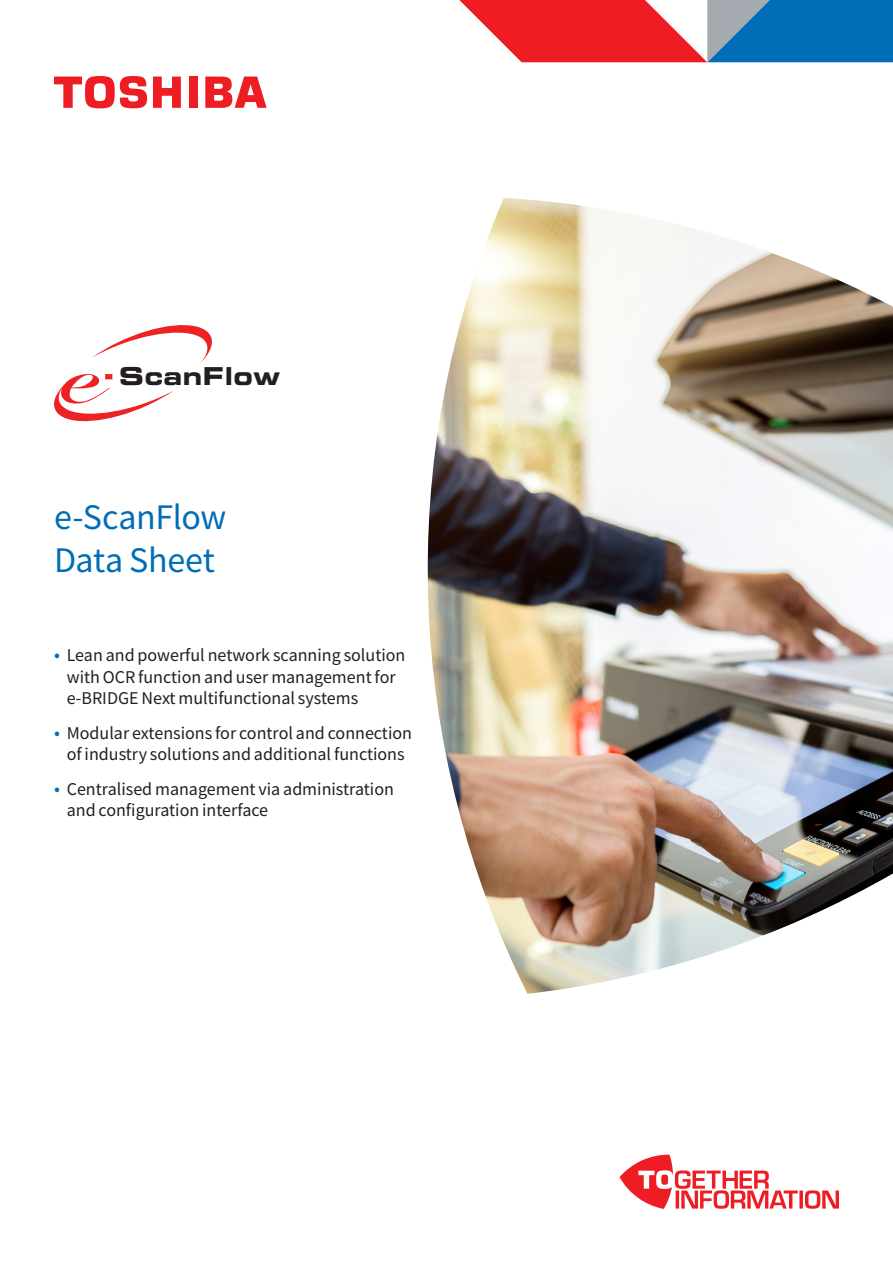
<style>
.page{position:relative;width:893px;height:1263px;background:#fff}
.page>*{position:absolute;margin:0;border:0;box-sizing:border-box;transform-origin:0 0}
.Headline_Cover_Page{font:36px/43.2px "Toshiba Sans";letter-spacing:-.01em;color:#006db7}
.t1{font:24.75px "Eurostile Bold Extended Two";color:#231f20}
.t2{font:18px/21.6px "Toshiba Sans";color:#231f20}
.s1{font-size:19.5px;color:#006db7}
</style>
<div class="page">
<div style="left:189px;top:77px;width:8px;height:31px;background:#ee1d23"></div>
<svg style="left:153px;top:77px;width:28px;height:31px"></svg>
<svg style="left:205px;top:77px;width:62px;height:31px"></svg>
<svg style="left:54px;top:76px;width:93px;height:32px"></svg>
<svg style="left:459px;top:0;width:434px;height:62px;background:#966481"></svg>
<svg style="left:620px;top:1155px;width:219px;height:54px"></svg>
<img style="left:427px;top:198px;width:466px;height:796px">
<svg style="left:92px;top:325px;width:120px;height:39px"></svg>
<svg style="left:54px;top:373px;width:120px;height:48px"></svg>
<p class="t1" style="left:119px;top:358px;width:163px">ScanFlow</p>
<p class="Headline_Cover_Page" style="left:54px;top:495px;width:174px">e-ScanFlow<br>Data Sheet</p>
<p class="t2" style="left:67px;top:644px;width:340px;text-indent:-13px"><span class="s1">•</span> Lean and powerful network scanning solution with OCR function and user management for e-BRIDGE Next multifunctional systems</p>
<p class="t2" style="left:54px;top:722px;width:360px;text-align:center"><span class="s1">•</span> Modular extensions for control and connection of industry solutions and additional functions</p>
<p class="t2" style="left:67px;top:778px;width:329px;text-indent:-13px"><span class="s1">•</span> Centralised management via administration and configuration interface</p>
</div>
